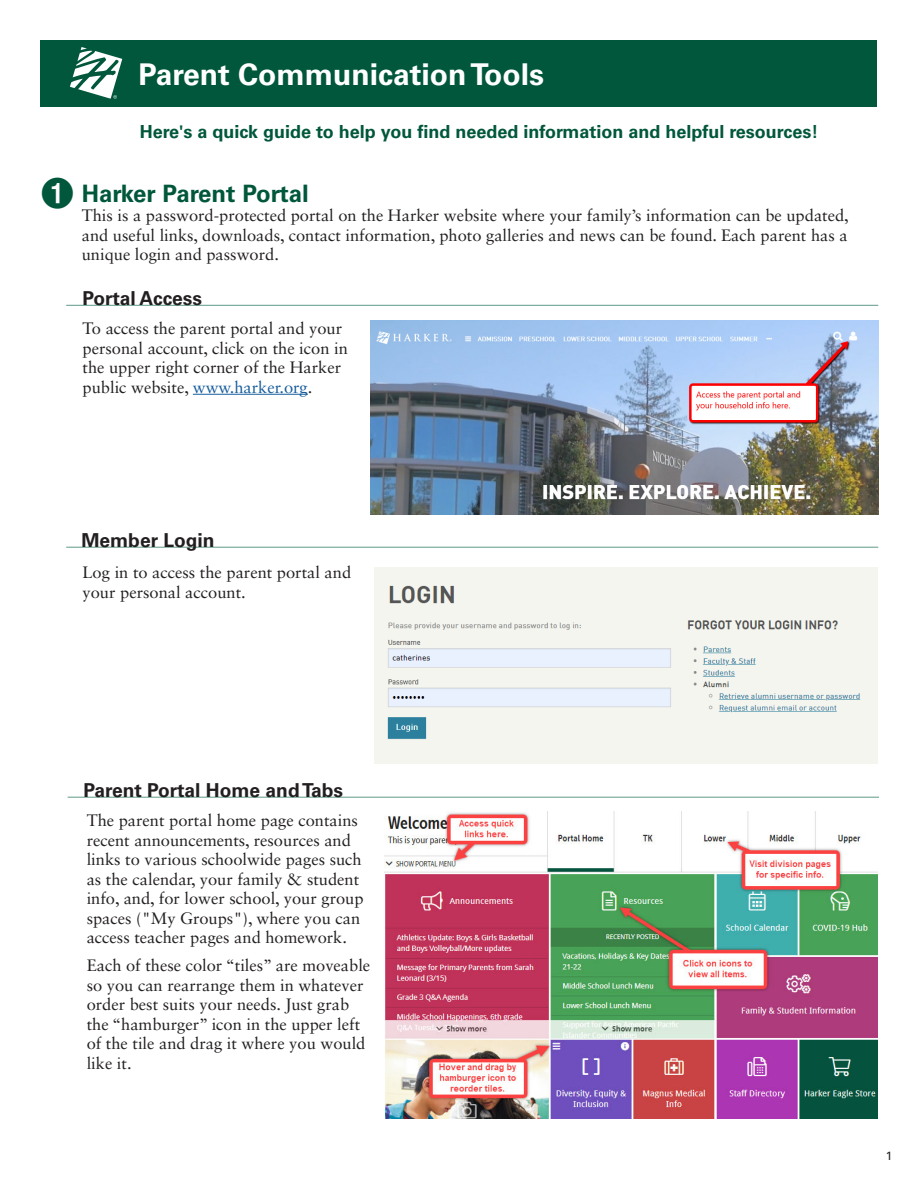
<style>
.page{position:relative;width:918px;height:1188px;background:#fff}
.page>*{position:absolute;margin:0;border:0;box-sizing:border-box;transform-origin:0 0}
.t1{font:700 30px "Univers LT Std";color:#fff}
.t2{font:700 24px "Univers LT Std";color:#00573c}
.HPP_inst_subheadings{font:700 19.2px "Univers LT Std";color:#231f20}
.Heading_Univ_Bold_gr{font:700 18px "Univers LT Std";color:#00573c}
.body_text_sabon_11_p{font:16.5px/19.5px "Sabon LT Std";color:#231f20}
.HPP_inst_subheadings-2{font:12px "Univers LT Std";color:#231f20}
.s1{color:#175d9e}
</style>
<div class="page">
<div style="left:40px;top:40px;width:838px;height:67px;background:#00573c"></div>
<svg style="left:70px;top:47px;width:52px;height:52px"></svg>
<hr style="left:193px;top:394px;width:115px;height:1px;background:#175d9e">
<hr style="left:66px;top:305px;width:812px;height:1px;background:#5e9988">
<hr style="left:66px;top:547px;width:812px;height:1px;background:#5e9988">
<hr style="left:68px;top:797px;width:811px;height:1px;background:#5e9988">
<img style="left:374px;top:568px;width:504px;height:196px">
<img style="left:371px;top:321px;width:507px;height:193px">
<img style="left:384px;top:812px;width:493px;height:307px">
<p class="t1" style="left:139px;top:57px;width:407px">Parent Communication Tools</p>
<p class="Heading_Univ_Bold_gr" style="left:140px;top:121px;width:680px">Here's a quick guide to help you find needed information and helpful resources!</p>
<p class="t2" style="left:82px;top:179px;width:229px">Harker Parent Portal</p>
<p class="body_text_sabon_11_p" style="left:82px;top:206px;width:769px;text-align:justify">This is a password-protected portal on the Harker website where your family’s information can be updated, and useful links, downloads, contact information, photo galleries and news can be found. Each parent has a unique login and password.</p>
<p class="HPP_inst_subheadings" style="left:83px;top:287px;width:121px">Portal Access</p>
<p class="body_text_sabon_11_p" style="left:83px;top:318px;width:267px">To access the parent portal and your personal account, click on the icon in the upper right corner of the Harker public website, <span class="s1">www.harker.org</span>.</p>
<p class="HPP_inst_subheadings" style="left:81px;top:529px;width:135px">Member Login</p>
<p class="body_text_sabon_11_p" style="left:83px;top:562px;width:270px">Log in to access the parent portal and your personal account.</p>
<p class="HPP_inst_subheadings" style="left:84px;top:779px;width:261px">Parent Portal Home and Tabs</p>
<p class="body_text_sabon_11_p" style="left:87px;top:811px;width:278px">The parent portal home page contains recent announcements, resources and links to various schoolwide pages such as the calendar, your family &amp; student info, and, for lower school, your group spaces ("My Groups"), where you can access teacher pages and homework.</p>
<p class="body_text_sabon_11_p" style="left:87px;top:956px;width:285px">Each of these color “tiles” are moveable so you can rearrange them in whatever order best suits your needs. Just grab the “hamburger” icon in the upper left of the tile and drag it where you would like it.</p>
<p class="HPP_inst_subheadings-2" style="left:886px;top:1148px;width:8px">1</p>
</div>
